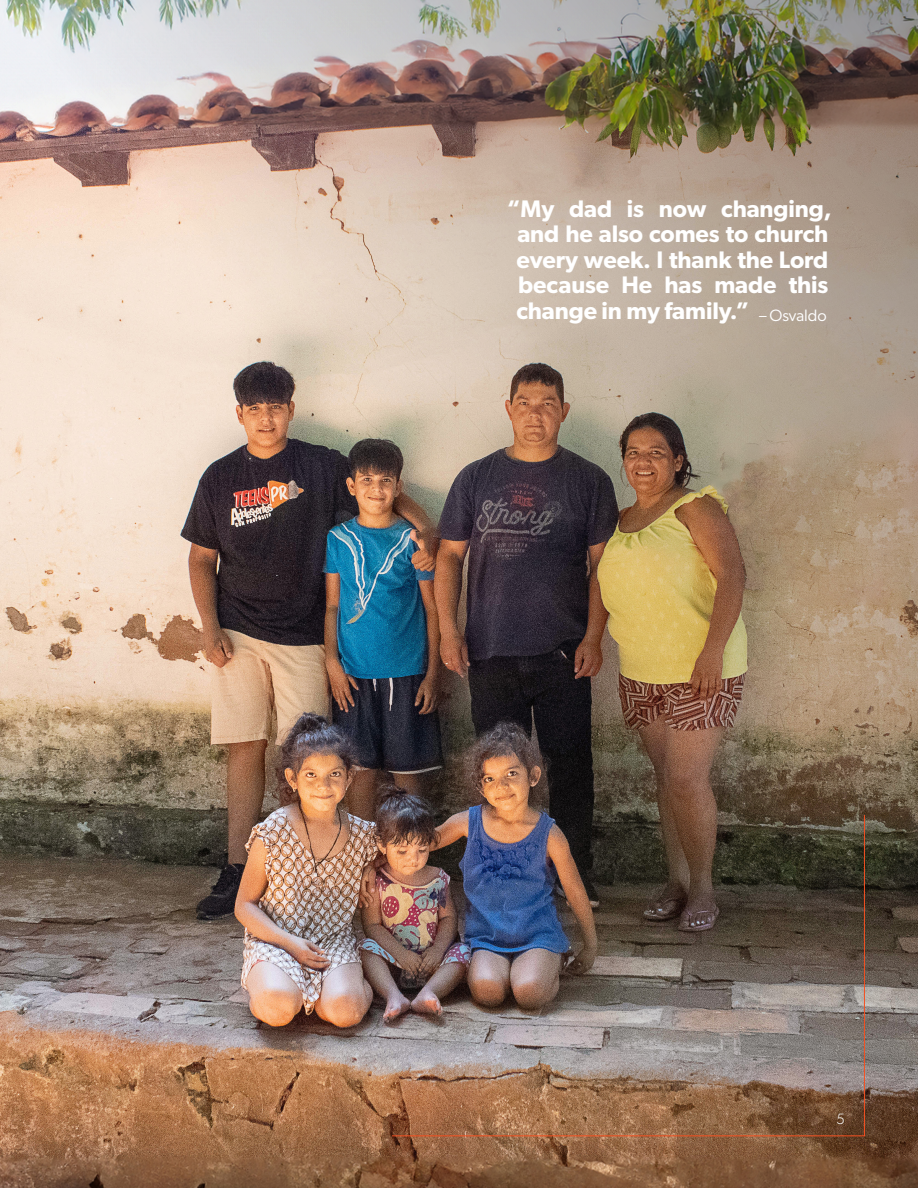
<style>
.page{position:relative;width:918px;height:1188px;background:#fff}
.page>*{position:absolute;margin:0;border:0;box-sizing:border-box;transform-origin:0 0}
.Body_Copy{font:600 24px/25.5px "Gibson";letter-spacing:-.005em;color:#fff}
.Body_Copy-2{font:16.5px "Gibson";letter-spacing:-.005em;color:#fff}
.t1{font:300 15px "Gibson";color:#fff}
</style>
<div class="page">
<img style="left:0;top:905px;width:918px;height:283px">
<img style="left:0;top:0;width:918px;height:905px">
<img style="left:391px;top:814px;width:474px;height:323px">
<p class="Body_Copy" style="left:516px;top:195px;width:317px;text-indent:-10px">“My dad is now changing, and he also comes to church every week. I thank the Lord because He has made this change in my family.”</p>
<p class="Body_Copy-2" style="left:759px;top:305px;width:69px">– Osvaldo</p>
<p class="t1" style="left:836px;top:1110px;width:10px">5</p>
</div>
